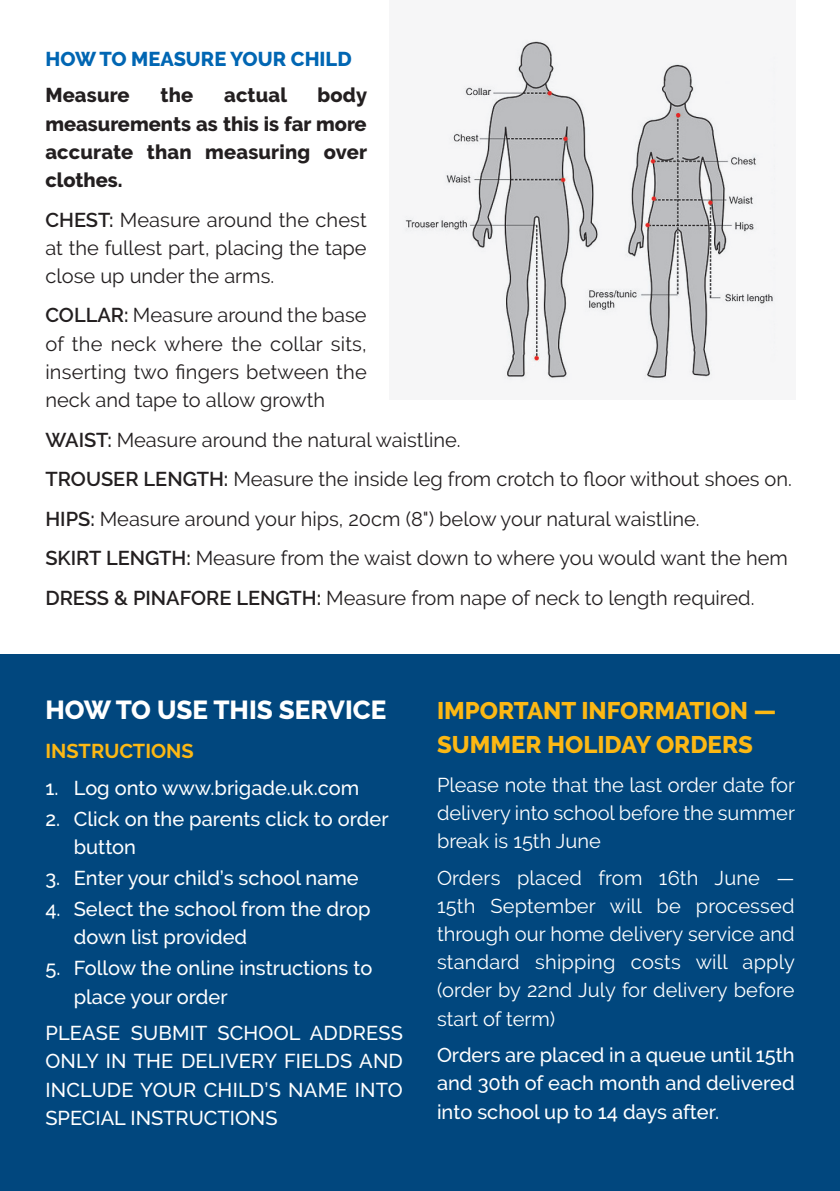
<style>
.page{position:relative;width:840px;height:1191px;background:#fff}
.page>*{position:absolute;margin:0;border:0;box-sizing:border-box;transform-origin:0 0}
.t1{font:800 26px "Raleway";color:#fff}
.t2{font:800 24px/33.8px "Raleway";color:#fcb814}
.t3{font:20px/28.2px "Raleway";color:#231f20;text-align:justify}
.t4{font:500 20px/28.2px "Raleway";color:#fff}
.t5{font:20px/28.2px "Raleway";color:#fff;text-align:justify}
.t6{font:800 20px/28.2px "Raleway";letter-spacing:.01em;color:#231f20;text-align:justify}
.t7{font:800 20px "Raleway";color:#0166b3}
.t8{font:700 20px "Raleway";color:#fcb814}
.s1{font-weight:600}
</style>
<div class="page">
<div style="left:0;top:655px;width:839px;height:536px;background:#01477e"></div>
<img style="left:402px;top:39px;width:376px;height:344px">
<p class="t7" style="left:45px;top:47px;width:307px">HOW TO MEASURE YOUR CHILD</p>
<p class="t6" style="left:45px;top:81px;width:86px">Measure</p>
<p class="t6" style="left:160px;top:81px;width:34px">the</p>
<p class="t6" style="left:224px;top:81px;width:65px">actual</p>
<p class="t6" style="left:45px;top:81px;width:323px;text-indent:272px">body measurements as this is far more accurate than measuring over clothes.</p>
<p class="t3" style="left:45px;top:205px;width:322px"><span class="s1">CHEST:</span> Measure around the chest at the fullest part, placing the tape close up under the arms.</p>
<p class="t3" style="left:45px;top:301px;width:322px"><span class="s1">COLLAR:</span> Measure around the base of the neck where the collar sits, inserting two fingers between the neck and tape to allow growth</p>
<p class="t3" style="left:45px;top:425px;width:416px"><span class="s1">WAIST:</span> Measure around the natural waistline.</p>
<p class="t3" style="left:45px;top:465px;width:747px"><span class="s1">TROUSER LENGTH:</span> Measure the inside leg from crotch to floor without shoes on.</p>
<p class="t3" style="left:45px;top:504px;width:655px"><span class="s1">HIPS:</span> Measure around your hips, 20cm (8") below your natural waistline.</p>
<p class="t3" style="left:45px;top:544px;width:743px"><span class="s1">SKIRT LENGTH:</span> Measure from the waist down to where you would want the hem</p>
<p class="t3" style="left:45px;top:583px;width:710px"><span class="s1">DRESS &amp; PINAFORE LENGTH:</span> Measure from nape of neck to length required.</p>
<p class="t1" style="left:45px;top:694px;width:342px">HOW TO USE THIS SERVICE</p>
<p class="t8" style="left:45px;top:739px;width:150px">INSTRUCTIONS</p>
<p class="t4" style="left:45px;top:773px;width:315px">1. Log onto www.brigade.uk.com</p>
<p class="t4" style="left:74px;top:804px;width:316px;text-indent:-28px">2. Click on the parents click to order button</p>
<p class="t4" style="left:45px;top:864px;width:315px">3. Enter your child’s school name</p>
<p class="t4" style="left:74px;top:895px;width:298px;text-indent:-28px">4. Select the school from the drop down list provided</p>
<p class="t4" style="left:74px;top:954px;width:300px;text-indent:-28px">5. Follow the online instructions to place your order</p>
<p class="t4" style="left:45px;top:1019px;width:359px;text-align:justify">PLEASE SUBMIT SCHOOL ADDRESS ONLY IN THE DELIVERY FIELDS AND INCLUDE YOUR CHILD’S NAME INTO SPECIAL INSTRUCTIONS</p>
<p class="t2" style="left:437px;top:693px;width:340px">IMPORTANT INFORMATION —<br>SUMMER HOLIDAY ORDERS</p>
<p class="t5" style="left:437px;top:770px;width:359px">Please note that the last order date for delivery into school before the summer break is 15th June</p>
<p class="t5" style="left:437px;top:863px;width:359px">Orders placed from 16th June — 15th September will be processed through our home delivery service and standard shipping costs will apply (order by 22nd July for delivery before start of term)</p>
<p class="t4" style="left:437px;top:1041px;width:359px;text-align:justify">Orders are placed in a queue until 15th and 30th of each month and delivered into school up to 14 days after.</p>
</div>
